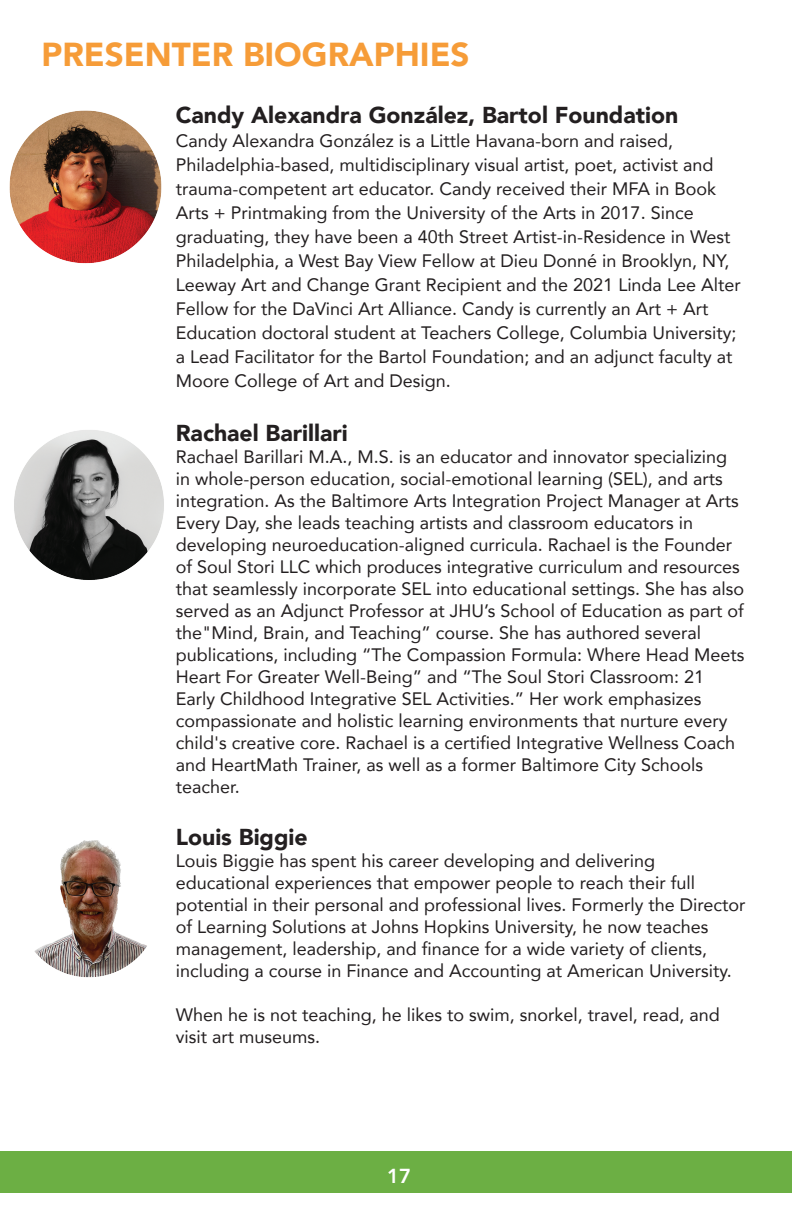
<style>
.page{position:relative;width:792px;height:1224px;background:#fff}
.page>*{position:absolute;margin:0;border:0;box-sizing:border-box;transform-origin:0 0}
.t1{font:900 33.2px "Avenir";color:rgb(245 145 34/.9)}
.t2{font:900 23px "Avenir";color:#231f20}
.t3{font:800 20.2px "Avenir";color:#fff}
.t4{font:18px/22px "Avenir";color:#231f20}
</style>
<div class="page">
<div style="left:0;top:1151px;width:792px;height:42px;background:#6caf44"></div>
<img style="left:9px;top:110px;width:153px;height:154px">
<img style="left:14px;top:430px;width:150px;height:150px">
<img style="left:34px;top:840px;width:113px;height:138px">
<h1 class="t1" style="left:41px;top:26px;width:430px">PRESENTER BIOGRAPHIES</h1>
<p class="t2" style="left:176px;top:95px;width:504px">Candy Alexandra González, Bartol Foundation</p>
<p class="t4" style="left:176px;top:128px;width:566px;line-height:24px">Candy Alexandra González is a Little Havana-born and raised, Philadelphia-based, multidisciplinary visual artist, poet, activist and trauma-competent art educator. Candy received their MFA in Book Arts + Printmaking from the University of the Arts in 2017. Since graduating, they have been a 40th Street Artist-in-Residence in West Philadelphia, a West Bay View Fellow at Dieu Donné in Brooklyn, NY, Leeway Art and Change Grant Recipient and the 2021 Linda Lee Alter Fellow for the DaVinci Art Alliance. Candy is currently an Art + Art Education doctoral student at Teachers College, Columbia University; a Lead Facilitator for the Bartol Foundation; and an adjunct faculty at Moore College of Art and Design.</p>
<p class="t2" style="left:176px;top:413px;width:174px">Rachael Barillari</p>
<p class="t4" style="left:176px;top:445px;width:570px">Rachael Barillari M.A., M.S. is an educator and innovator specializing in whole-person education, social-emotional learning (SEL), and arts integration. As the Baltimore Arts Integration Project Manager at Arts Every Day, she leads teaching artists and classroom educators in developing neuroeducation-aligned curricula. Rachael is the Founder of Soul Stori LLC which produces integrative curriculum and resources that seamlessly incorporate SEL into educational settings. She has also served as an Adjunct Professor at JHU’s School of Education as part of the"Mind, Brain, and Teaching” course. She has authored several publications, including “The Compassion Formula: Where Head Meets Heart For Greater Well-Being” and “The Soul Stori Classroom: 21<br>Early Childhood Integrative SEL Activities.” Her work emphasizes compassionate and holistic learning environments that nurture every child's creative core. Rachael is a certified Integrative Wellness Coach and HeartMath Trainer, as well as a former Baltimore City Schools teacher.</p>
<p class="t2" style="left:176px;top:817px;width:134px">Louis Biggie</p>
<p class="t4" style="left:176px;top:849px;width:571px">Louis Biggie has spent his career developing and delivering educational experiences that empower people to reach their full potential in their personal and professional lives. Formerly the Director of Learning Solutions at Johns Hopkins University, he now teaches management, leadership, and finance for a wide variety of clients, including a course in Finance and Accounting at American University.</p>
<p class="t4" style="left:176px;top:1003px;width:545px">When he is not teaching, he likes to swim, snorkel, travel, read, and visit art museums.</p>
<p class="t3" style="left:387px;top:1160px;width:26px">17</p>
</div>
